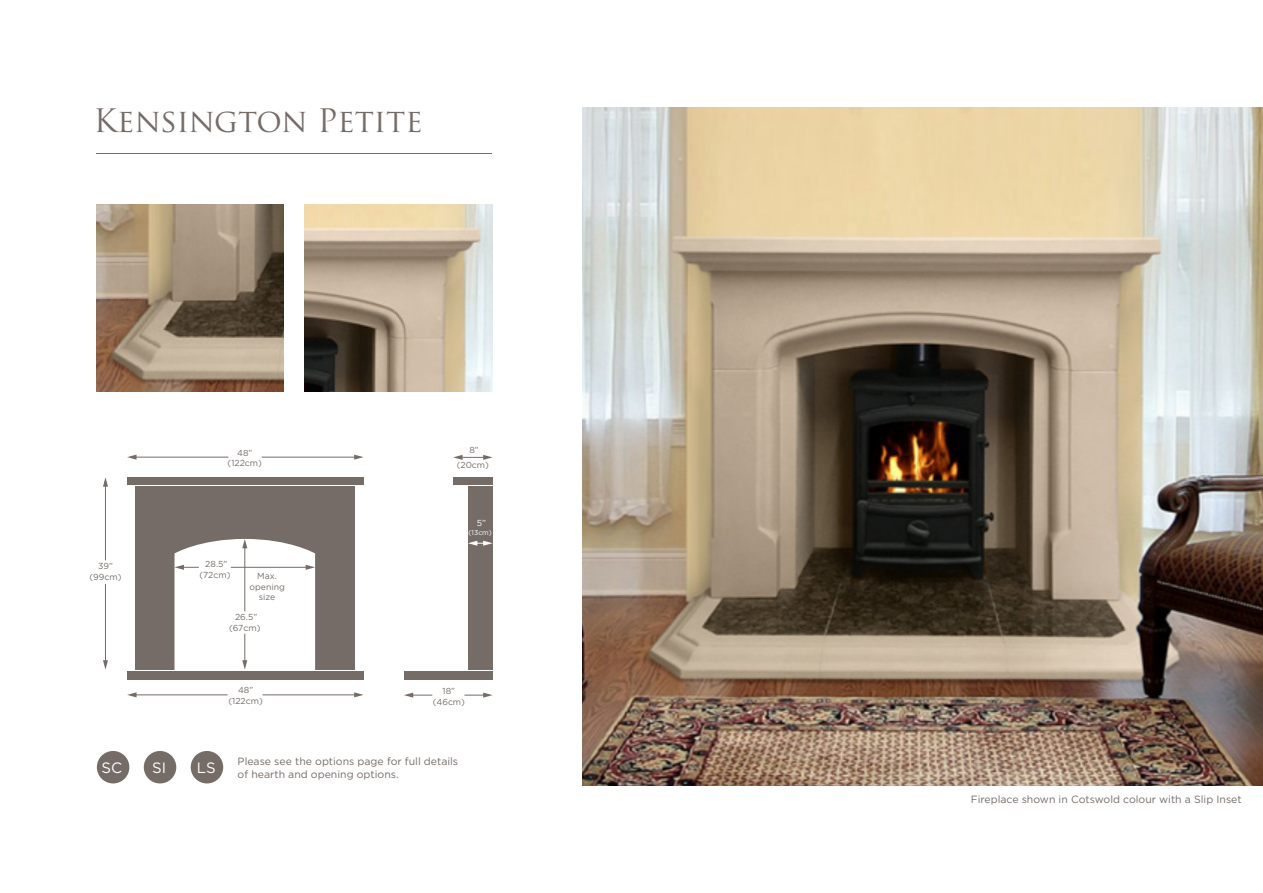
<style>
.page{position:relative;width:1263px;height:893px;background:#fff}
.page>*{position:absolute;margin:0;border:0;box-sizing:border-box;transform-origin:0 0}
.t1{font:31.5px "Trajan Pro";color:#756c67}
.t2{font:15px "Gotham";color:#fff}
.t3{font:10.5px "Gotham";color:#756c67}
.t4{font:8.7px/10.5px "Gotham";color:#756c67;text-align:center}
.t5{font:8.7px "Gotham";color:#fff}
.t6{font:6.9px "Gotham";color:#fff}
</style>
<div class="page">
<img style="left:583px;top:108px;width:680px;height:677px">
<img style="left:305px;top:204px;width:187px;height:187px">
<img style="left:97px;top:204px;width:187px;height:187px">
<hr style="left:97px;top:153px;width:395px;height:1px;background:#756c67">
<div style="left:135px;top:486px;width:220px;height:184px;background:#756c67"></div>
<div style="left:127px;top:671px;width:236px;height:9px;background:#756c67"></div>
<hr style="left:135px;top:694px;width:93px;height:1px;background:#756c67">
<svg style="left:127px;top:692px;width:10px;height:5px"></svg>
<hr style="left:262px;top:694px;width:94px;height:1px;background:#756c67">
<svg style="left:354px;top:692px;width:10px;height:5px"></svg>
<hr style="left:105px;top:485px;width:1px;height:75px;background:#756c67">
<svg style="left:103px;top:477px;width:5px;height:10px"></svg>
<hr style="left:105px;top:584px;width:1px;height:78px;background:#756c67">
<svg style="left:103px;top:660px;width:5px;height:10px"></svg>
<div style="left:175px;top:539px;width:140px;height:131px;background:#fff"></div>
<div style="left:468px;top:487px;width:25px;height:183px;background:#756c67"></div>
<div style="left:404px;top:671px;width:89px;height:9px;background:#756c67"></div>
<svg style="left:404px;top:693px;width:28px;height:5px"></svg>
<svg style="left:464px;top:693px;width:29px;height:5px"></svg>
<svg style="left:468px;top:541px;width:25px;height:5px"></svg>
<div style="left:127px;top:477px;width:236px;height:8px;background:#756c67"></div>
<hr style="left:135px;top:457px;width:93px;height:1px;background:#756c67">
<svg style="left:127px;top:455px;width:10px;height:5px"></svg>
<hr style="left:262px;top:457px;width:94px;height:1px;background:#756c67">
<svg style="left:354px;top:455px;width:10px;height:5px"></svg>
<div style="left:453px;top:478px;width:40px;height:7px;background:#756c67"></div>
<svg style="left:453px;top:455px;width:40px;height:5px"></svg>
<div style="left:97px;top:751px;width:32px;height:32px;background:#756c67;border-radius:50%"></div>
<div style="left:144px;top:751px;width:32px;height:32px;background:#756c67;border-radius:50%"></div>
<div style="left:191px;top:751px;width:32px;height:32px;background:#756c67;border-radius:50%"></div>
<p class="t1" style="left:94px;top:100px;width:331px">Kensington Petite</p>
<p class="t4" style="left:228px;top:447px;width:36px">48” (122cm)</p>
<p class="t4" style="left:457px;top:442px;width:34px;line-height:15.6px">8” (20cm)</p>
<p class="t4" style="left:89px;top:561px;width:34px">39” (99cm)</p>
<p class="t4" style="left:199px;top:559px;width:33px">28.5” (72cm)</p>
<p class="t4" style="left:249px;top:570px;width:37px">Max. opening size</p>
<p class="t4" style="left:229px;top:612px;width:33px">26.5” (67cm)</p>
<p class="t4" style="left:228px;top:685px;width:36px">48” (122cm)</p>
<p class="t5" style="left:477px;top:517px;width:11px">5”</p>
<p class="t6" style="left:468px;top:528px;width:25px">(13cm)</p>
<p class="t4" style="left:433px;top:686px;width:34px">18” (46cm)</p>
<p class="t2" style="left:102px;top:758px;width:22px">SC</p>
<p class="t2" style="left:152px;top:758px;width:15px">SI</p>
<p class="t2" style="left:197px;top:758px;width:20px">LS</p>
<p class="t3" style="left:238px;top:755px;width:222px">Please see the options page for full details</p>
<p class="t3" style="left:238px;top:767px;width:162px">of hearth and opening options.</p>
<p class="t3" style="left:971px;top:792px;width:272px">Fireplace shown in Cotswold colour with a Slip Inset</p>
</div>
